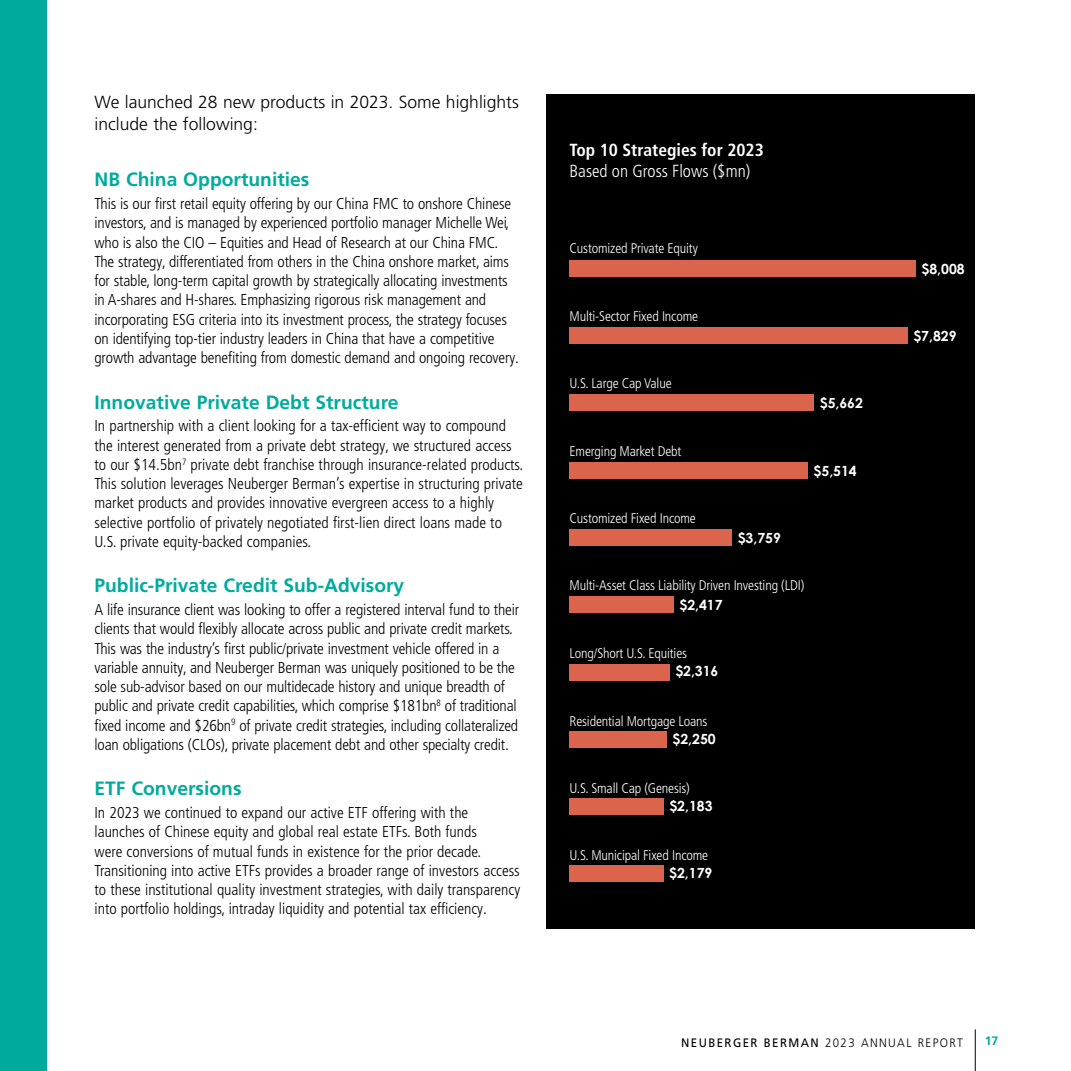
<style>
.page{position:relative;width:1071px;height:1071px;background:#fff}
.page>*{position:absolute;margin:0;border:0;box-sizing:border-box;transform-origin:0 0}
.t1{font:700 19.25px "Frutiger LT Pro";color:#00ab9d}
.t2{font:300 17.5px/22.8px "Frutiger LT Pro";color:#000}
.t3{font:700 condensed 17.5px "Frutiger LT Pro";color:#fff}
.t4{font:300 condensed 17.5px "Frutiger LT Pro";color:#fff}
.t5{font:300 condensed 15.75px/19.2px "Frutiger LT Pro";letter-spacing:-.01em;color:#000}
.t6{font:300 condensed 14px "Frutiger LT Pro";letter-spacing:-.01em;color:#fff}
.t7{font:700 14px "Century Gothic";color:#fff}
.t8{font:300 12.25px "Frutiger LT Pro";letter-spacing:.12em;color:#000;scale:.94 1}
.t9{font:700 12.25px "Frutiger LT Pro";color:#00ab9d}
.s1{font-weight:400}
</style>
<div class="page">
<hr style="left:975px;top:1029px;width:1px;height:42px;background:#000">
<div style="left:0;top:0;width:46px;height:1071px;background:#00ab9d"></div>
<div style="left:546px;top:94px;width:429px;height:835px;background:#000"></div>
<div style="left:570px;top:260px;width:346px;height:17px;background:#da644c"></div>
<div style="left:570px;top:327px;width:338px;height:17px;background:#da644c"></div>
<div style="left:570px;top:395px;width:244px;height:16px;background:#da644c"></div>
<div style="left:570px;top:462px;width:238px;height:17px;background:#da644c"></div>
<div style="left:570px;top:529px;width:162px;height:17px;background:#da644c"></div>
<div style="left:570px;top:596px;width:104px;height:17px;background:#da644c"></div>
<div style="left:570px;top:664px;width:100px;height:17px;background:#da644c"></div>
<div style="left:570px;top:731px;width:97px;height:17px;background:#da644c"></div>
<div style="left:570px;top:798px;width:94px;height:17px;background:#da644c"></div>
<div style="left:570px;top:865px;width:94px;height:17px;background:#da644c"></div>
<p class="t2" style="left:94px;top:90px;width:426px">We launched 28 new products in 2023. Some highlights include the following:</p>
<p class="t1" style="left:94px;top:168px;width:216px">NB China Opportunities</p>
<p class="t5" style="left:94px;top:194px;width:426px">This is our first retail equity offering by our China FMC to onshore Chinese investors, and is managed by experienced portfolio manager Michelle Wei, who is also the CIO – Equities and Head of Research at our China FMC.<br>The strategy, differentiated from others in the China onshore market, aims for stable, long-term capital growth by strategically allocating investments in A-shares and H-shares. Emphasizing rigorous risk management and incorporating ESG criteria into its investment process, the strategy focuses on identifying top-tier industry leaders in China that have a competitive growth advantage benefiting from domestic demand and ongoing recovery.</p>
<p class="t1" style="left:94px;top:390px;width:306px">Innovative Private Debt Structure</p>
<p class="t5" style="left:94px;top:416px;width:430px">In partnership with a client looking for a tax-efficient way to compound the interest generated from a private debt strategy, we structured access to our $14.5bn<sup>7</sup> private debt franchise through insurance-related products.<br>This solution leverages Neuberger Berman’s expertise in structuring private market products and provides innovative evergreen access to a highly selective portfolio of privately negotiated first-lien direct loans made to U.S. private equity-backed companies.</p>
<p class="t1" style="left:94px;top:574px;width:311px">Public-Private Credit Sub-Advisory</p>
<p class="t5" style="left:94px;top:600px;width:426px">A life insurance client was looking to offer a registered interval fund to their clients that would flexibly allocate across public and private credit markets.<br>This was the industry’s first public/private investment vehicle offered in a variable annuity, and Neuberger Berman was uniquely positioned to be the sole sub-advisor based on our multidecade history and unique breadth of public and private credit capabilities, which comprise $181bn<sup>8</sup> of traditional fixed income and $26bn<sup>9</sup> of private credit strategies, including collateralized loan obligations (CLOs), private placement debt and other specialty credit.</p>
<p class="t1" style="left:94px;top:777px;width:149px">ETF Conversions</p>
<p class="t5" style="left:94px;top:803px;width:427px">In 2023 we continued to expand our active ETF offering with the launches of Chinese equity and global real estate ETFs. Both funds<br>were conversions of mutual funds in existence for the prior decade.<br>Transitioning into active ETFs provides a broader range of investors access to these institutional quality investment strategies, with daily transparency into portfolio holdings, intraday liquidity and potential tax efficiency.</p>
<p class="t3" style="left:570px;top:139px;width:196px">Top 10 Strategies for 2023</p>
<p class="t4" style="left:570px;top:161px;width:182px">Based on Gross Flows ($mn)</p>
<p class="t6" style="left:570px;top:241px;width:130px">Customized Private Equity</p>
<p class="t6" style="left:570px;top:308px;width:130px">Multi-Sector Fixed Income</p>
<p class="t6" style="left:570px;top:375px;width:104px">U.S. Large Cap Value</p>
<p class="t7" style="left:820px;top:392px;width:45px">$5,662</p>
<p class="t6" style="left:570px;top:443px;width:113px">Emerging Market Debt</p>
<p class="t7" style="left:814px;top:460px;width:45px">$5,514</p>
<p class="t6" style="left:570px;top:510px;width:128px">Customized Fixed Income</p>
<p class="t7" style="left:738px;top:527px;width:45px">$3,759</p>
<p class="t6" style="left:570px;top:577px;width:236px">Multi-Asset Class Liability Driven Investing (LDI)</p>
<p class="t7" style="left:680px;top:594px;width:45px">$2,417</p>
<p class="t6" style="left:570px;top:645px;width:119px">Long/Short U.S. Equities</p>
<p class="t7" style="left:675px;top:660px;width:45px">$2,316</p>
<p class="t6" style="left:570px;top:713px;width:140px">Residential Mortgage Loans</p>
<p class="t7" style="left:673px;top:728px;width:45px">$2,250</p>
<p class="t6" style="left:570px;top:780px;width:122px">U.S. Small Cap (Genesis)</p>
<p class="t7" style="left:669px;top:795px;width:45px">$2,183</p>
<p class="t6" style="left:570px;top:847px;width:140px">U.S. Municipal Fixed Income</p>
<p class="t7" style="left:669px;top:863px;width:45px">$2,179</p>
<p class="t7" style="left:922px;top:258px;width:45px">$8,008</p>
<p class="t7" style="left:913px;top:325px;width:45px">$7,829</p>
<p class="t8" style="left:681px;top:1035px;width:301px"><span class="s1">NEUBERGER BERMAN</span> 2023 ANNUAL REPORT</p>
<p class="t9" style="left:985px;top:1034px;width:15px">17</p>
</div>
